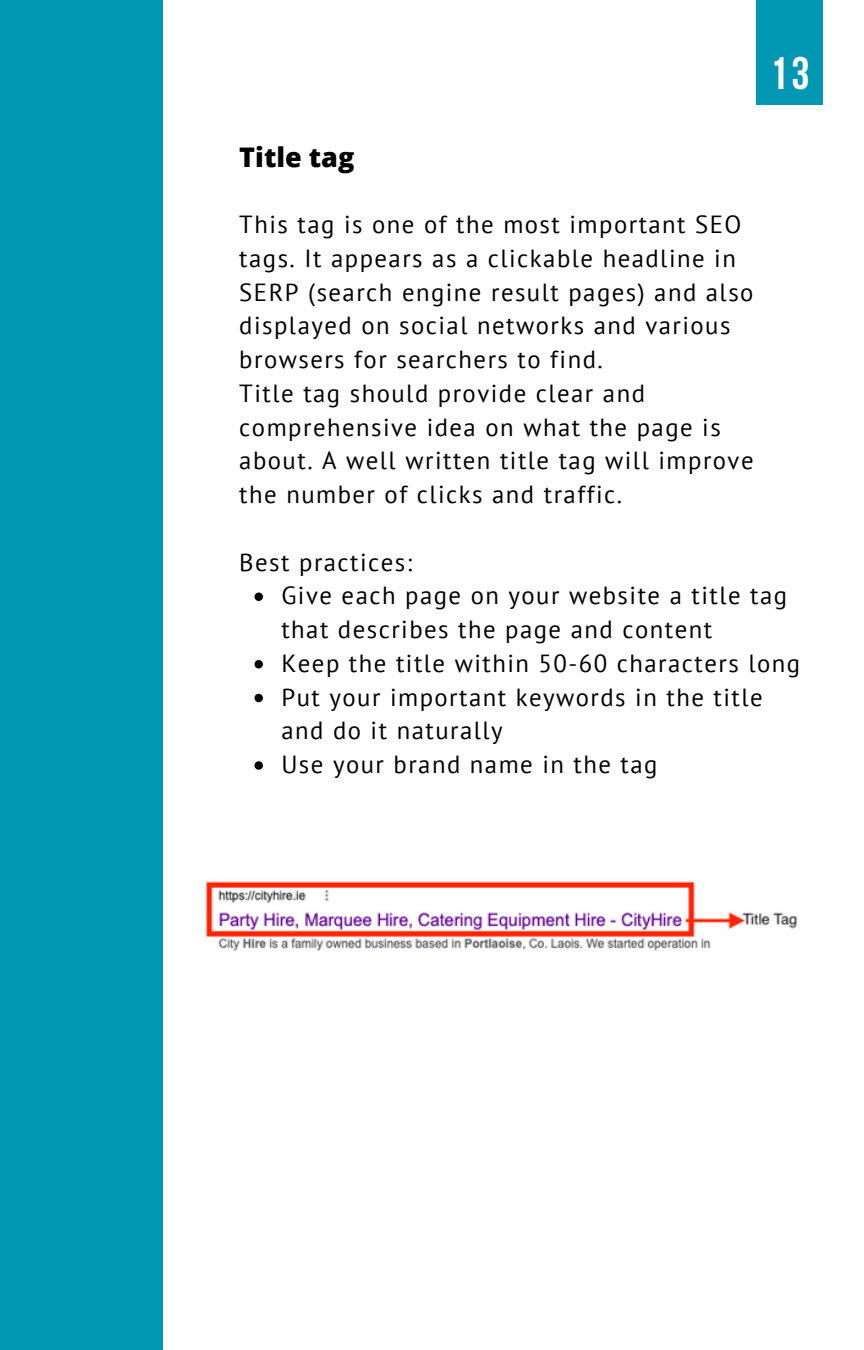
<style>
.page{position:relative;width:864px;height:1350px;background:#fff}
.page>*{position:absolute;margin:0;border:0;box-sizing:border-box;transform-origin:0 0}
.t1{font:700 45.45px "Bebas Neue";color:#fff}
.t2{font:800 27px "Open Sans";color:#000}
.t3{font:24.75px/33.8px "PT Sans";letter-spacing:.06em;color:#000}
</style>
<div class="page">
<div style="left:756px;top:0;width:66px;height:104px;background:#0097b2"></div>
<div style="left:0;top:0;width:163px;height:1350px;background:#0097b2"></div>
<svg style="left:255px;top:593px;width:8px;height:8px"></svg>
<svg style="left:255px;top:660px;width:8px;height:8px"></svg>
<svg style="left:255px;top:694px;width:8px;height:8px"></svg>
<svg style="left:255px;top:761px;width:8px;height:9px"></svg>
<img style="left:206px;top:881px;width:592px;height:70px">
<h1 class="t1" style="left:770px;top:55px;width:41px">13</h1>
<p class="t2" style="left:239px;top:138px;width:117px">Title tag</p>
<p class="t3" style="left:239px;top:207px;width:516px">This tag is one of the most important SEO tags. It appears as a clickable headline in SERP (search engine result pages) and also displayed on social networks and various browsers for searchers to find.<br>Title tag should provide clear and comprehensive idea on what the page is about. A well written title tag will improve the number of clicks and traffic.</p>
<p class="t3" style="left:239px;top:545px;width:174px">Best practices:</p>
<p class="t3" style="left:281px;top:578px;width:520px">Give each page on your website a title tag that describes the page and content<br>Keep the title within 50-60 characters long Put your important keywords in the title and do it naturally<br>Use your brand name in the tag</p>
</div>
